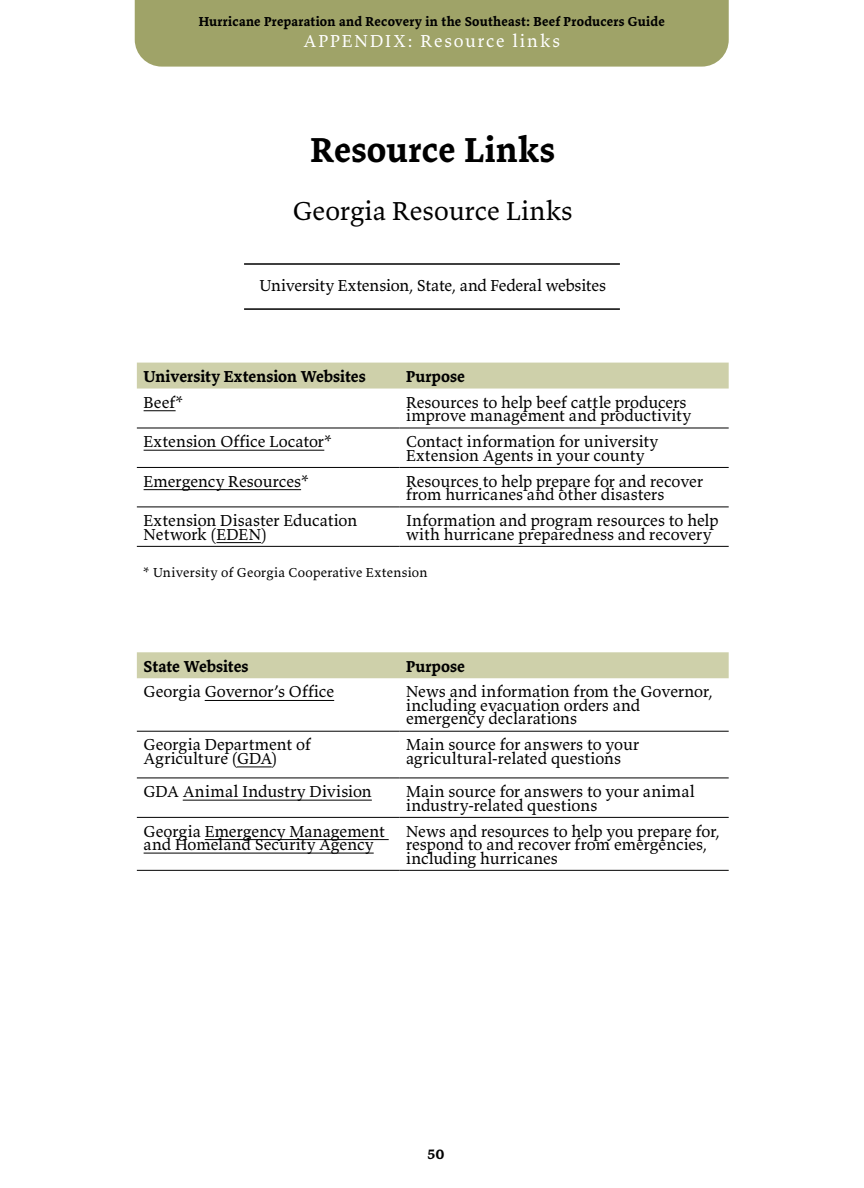
<style>
.page{position:relative;width:864px;height:1188px;background:#fff}
.page>*{position:absolute;margin:0;border:0;box-sizing:border-box;transform-origin:0 0}
.t1{font:700 36px "Valkyrie T3";letter-spacing:.01em;color:#000}
.t2{font:27px "Valkyrie T3";color:#000}
.t3{font:18px "Valkyrie T3";letter-spacing:.1em;color:#fff}
.t4{font:16.5px/13.5px "Valkyrie T3";color:#000}
.t5{font:700 16.5px "Valkyrie T3";letter-spacing:.005em;color:#000}
.t6{font:700 15px "Valkyrie T3";color:#000}
.t7{font:700 13.5px "Valkyrie T3";letter-spacing:.02em;color:#000}
.t8{font:13.5px "Valkyrie T3";letter-spacing:.015em;color:#000}
</style>
<div class="page">
<div style="left:135px;top:0;width:594px;height:67px;background:#9fa368"></div>
<div style="left:137px;top:363px;width:592px;height:26px;background:#ced0aa"></div>
<hr style="left:137px;top:428px;width:262px;height:1px;background:#000">
<hr style="left:399px;top:428px;width:330px;height:1px;background:#000">
<hr style="left:137px;top:467px;width:262px;height:1px;background:#000">
<hr style="left:399px;top:467px;width:330px;height:1px;background:#000">
<hr style="left:137px;top:507px;width:262px;height:1px;background:#000">
<hr style="left:399px;top:507px;width:330px;height:1px;background:#000">
<hr style="left:137px;top:546px;width:262px;height:1px;background:#000">
<hr style="left:399px;top:546px;width:330px;height:1px;background:#000">
<hr style="left:144px;top:410px;width:32px;height:1px;background:#000">
<hr style="left:144px;top:450px;width:180px;height:1px;background:#000">
<hr style="left:144px;top:489px;width:157px;height:1px;background:#000">
<hr style="left:216px;top:542px;width:45px;height:1px;background:#000">
<div style="left:137px;top:652px;width:592px;height:26px;background:#ced0aa"></div>
<hr style="left:137px;top:731px;width:262px;height:1px;background:#000">
<hr style="left:399px;top:731px;width:330px;height:1px;background:#000">
<hr style="left:137px;top:778px;width:262px;height:1px;background:#000">
<hr style="left:399px;top:778px;width:330px;height:1px;background:#000">
<hr style="left:137px;top:817px;width:262px;height:1px;background:#000">
<hr style="left:399px;top:817px;width:330px;height:1px;background:#000">
<hr style="left:137px;top:870px;width:262px;height:1px;background:#000">
<hr style="left:399px;top:870px;width:330px;height:1px;background:#000">
<hr style="left:205px;top:700px;width:129px;height:1px;background:#000">
<hr style="left:237px;top:767px;width:35px;height:1px;background:#000">
<hr style="left:183px;top:800px;width:189px;height:1px;background:#000">
<hr style="left:205px;top:839px;width:184px;height:1px;background:#000">
<hr style="left:144px;top:853px;width:230px;height:1px;background:#000">
<hr style="left:244px;top:263px;width:376px;height:2px;background:#000">
<hr style="left:244px;top:308px;width:376px;height:2px;background:#000">
<p class="t7" style="left:199px;top:13px;width:468px">Hurricane Preparation and Recovery in the Southeast: Beef Producers Guide</p>
<p class="t3" style="left:303px;top:30px;width:258px">APPENDIX: Resource links</p>
<h1 class="t1" style="left:310px;top:127px;width:246px">Resource Links</h1>
<h2 class="t2" style="left:293px;top:194px;width:281px">Georgia Resource Links</h2>
<p class="t4" style="left:259px;top:279px;width:348px">University Extension, State, and Federal websites</p>
<p class="t5" style="left:144px;top:366px;width:224px">University Extension Websites</p>
<p class="t5" style="left:406px;top:366px;width:60px">Purpose</p>
<p class="t4" style="left:144px;top:395px;width:41px">Beef*</p>
<p class="t4" style="left:406px;top:395px;width:287px">Resources to help beef cattle producers improve management and productivity</p>
<p class="t4" style="left:144px;top:434px;width:190px">Extension Office Locator*</p>
<p class="t4" style="left:406px;top:434px;width:254px">Contact information for university<br>Extension Agents in your county</p>
<p class="t4" style="left:144px;top:474px;width:167px">Emergency Resources*</p>
<p class="t4" style="left:406px;top:474px;width:299px">Resources to help prepare for and recover from hurricanes and other disasters</p>
<p class="t4" style="left:144px;top:513px;width:215px">Extension Disaster Education<br>Network (EDEN)</p>
<p class="t4" style="left:406px;top:513px;width:314px">Information and program resources to help with hurricane preparedness and recovery</p>
<p class="t8" style="left:143px;top:564px;width:286px">* University of Georgia Cooperative Extension</p>
<p class="t5" style="left:144px;top:656px;width:106px">State Websites</p>
<p class="t5" style="left:406px;top:656px;width:60px">Purpose</p>
<p class="t4" style="left:144px;top:685px;width:192px">Georgia Governor’s Office</p>
<p class="t4" style="left:406px;top:685px;width:308px">News and information from the Governor, including evacuation orders and emergency declarations</p>
<p class="t4" style="left:144px;top:738px;width:169px">Georgia Department of<br>Agriculture (GDA)</p>
<p class="t4" style="left:406px;top:738px;width:235px">Main source for answers to your agricultural-related questions</p>
<p class="t4" style="left:144px;top:784px;width:230px">GDA Animal Industry Division</p>
<p class="t4" style="left:406px;top:784px;width:290px">Main source for answers to your animal industry-related questions</p>
<p class="t4" style="left:144px;top:824px;width:243px">Georgia Emergency Management and Homeland Security Agency</p>
<p class="t4" style="left:406px;top:824px;width:316px">News and resources to help you prepare for, respond to and recover from emergencies, including hurricanes</p>
<p class="t6" style="left:428px;top:1144px;width:19px">50</p>
</div>
